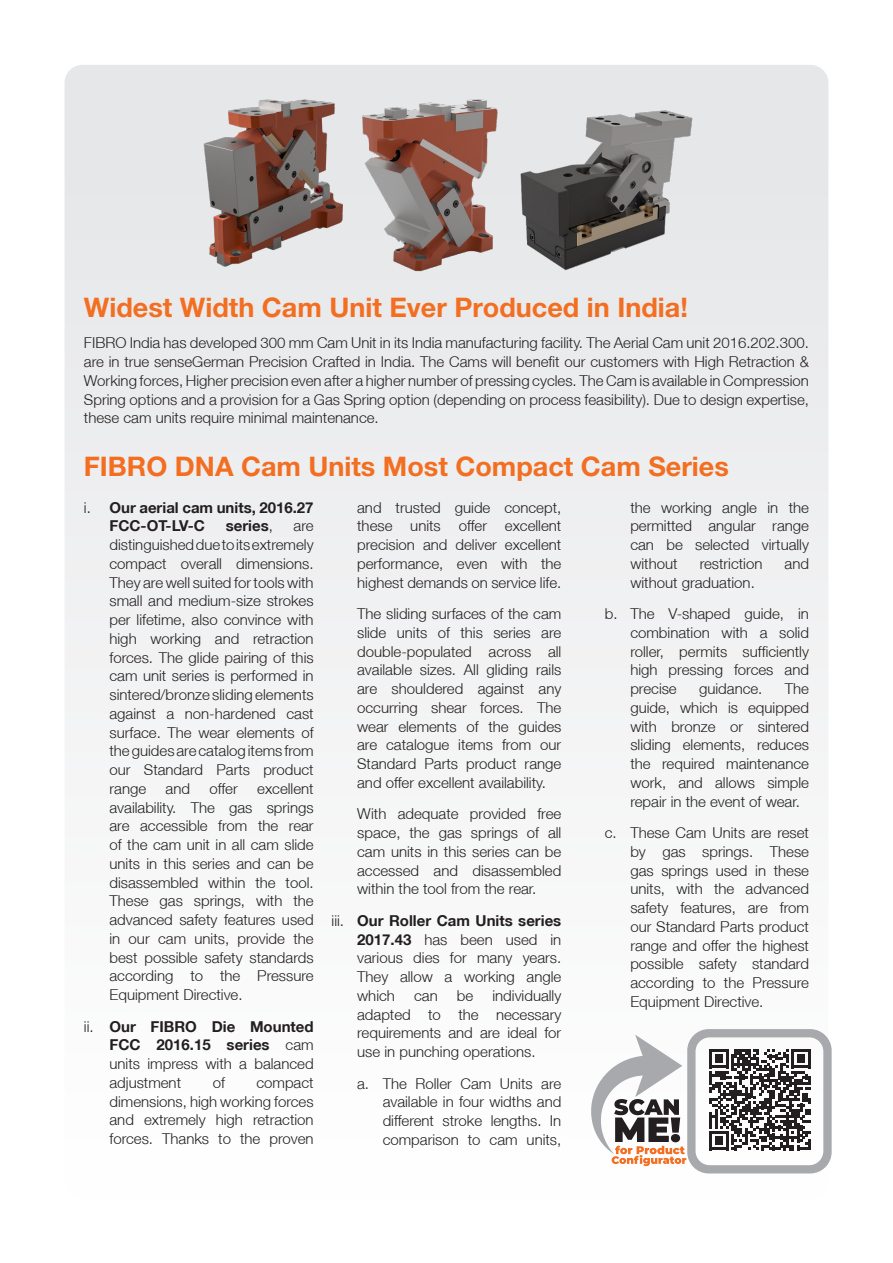
<style>
.page{position:relative;width:893px;height:1263px;background:#fff}
.page>*{position:absolute;margin:0;border:0;box-sizing:border-box;transform-origin:0 0}
.Body_copy{font:700 27px "Helvetica Neue LT Pro";color:#f36e21}
.Body_copy-2{font:300 15px/18.8px "Helvetica Neue LT";color:#231f20;text-align:justify}
.Body_copy-3{font:700 15px/18.8px "Helvetica Neue LT";color:#231f20}
.s1{font-weight:300}
.s2{font-weight:700}
</style>
<div class="page">
<div style="left:65px;top:65px;width:763px;height:1134px;background:#f2f3f4;border-radius:18px"></div>
<img style="left:190px;top:90px;width:318px;height:182px">
<img style="left:508px;top:90px;width:195px;height:181px">
<svg style="left:591px;top:1029px;width:241px;height:144px"></svg>
<p class="Body_copy" style="left:84px;top:291px;width:605px">Widest Width Cam Unit Ever Produced in India!</p>
<p class="Body_copy-2" style="left:84px;top:333px;width:726px">FIBRO India has developed 300 mm Cam Unit in its India manufacturing facility. The Aerial Cam unit 2016.202.300. are in true senseGerman Precision Crafted in India. The Cams will benefit our customers with High Retraction &amp; Working forces, Higher precision even after a higher number of pressing cycles. The Cam is available in Compression Spring options and a provision for a Gas Spring option (depending on process feasibility). Due to design expertise, these cam units require minimal maintenance.</p>
<p class="Body_copy" style="left:84px;top:450px;width:646px">FIBRO DNA Cam Units Most Compact Cam Series</p>
<p class="Body_copy-3" style="left:109px;top:497px;width:206px;text-indent:-26px"><span class="s1">i.</span> Our aerial cam units, 2016.27<br>FCC-OT-LV-C</p>
<p class="Body_copy-2" style="left:357px;top:498px;width:206px">and trusted guide concept, these units offer excellent precision and deliver excellent performance, even with the highest demands on service life.</p>
<p class="Body_copy-2" style="left:357px;top:604px;width:206px">The sliding surfaces of the cam slide units of this series are double-populated across all available sizes. All gliding rails are shouldered against any occurring shear forces. The wear elements of the guides are catalogue items from our Standard Parts product range and offer excellent availability.</p>
<p class="Body_copy-2" style="left:357px;top:804px;width:206px">With adequate provided free space, the gas springs of all cam units in this series can be accessed and disassembled within the tool from the rear.</p>
<p class="Body_copy-2" style="left:357px;top:911px;width:206px;text-indent:-26px">iii. <span class="s2">Our Roller Cam Units series 2017.43</span> has been used in various dies for many years.<br>They allow a working angle which</p>
<p class="Body_copy-2" style="left:630px;top:498px;width:180px">the working angle in the permitted angular range can be selected virtually without</p>
<p class="Body_copy-3" style="left:226px;top:516px;width:49px">series<span class="s1">,</span></p>
<p class="Body_copy-2" style="left:109px;top:516px;width:206px;text-indent:184px">are distinguished due to its extremely compact overall dimensions.<br>They are well suited for tools with small and medium-size strokes per lifetime, also convince with high working and retraction forces. The glide pairing of this cam unit series is performed in sintered/bronze sliding elements against a non-hardened cast surface. The wear elements of the guides are catalog items from our Standard Parts product range</p>
<p class="Body_copy-2" style="left:700px;top:554px;width:64px">restriction</p>
<p class="Body_copy-2" style="left:784px;top:554px;width:26px">and</p>
<p class="Body_copy-2" style="left:630px;top:573px;width:126px">without graduation.</p>
<p class="Body_copy-2" style="left:630px;top:604px;width:180px;text-indent:-26px">b. The V-shaped guide, in combination with a solid roller, permits sufficiently high pressing forces and precise</p>
<p class="Body_copy-2" style="left:630px;top:679px;width:180px;text-indent:154px">The guide, which is equipped with bronze or sintered sliding elements, reduces the required maintenance work, and allows simple repair in the event of wear.</p>
<p class="Body_copy-2" style="left:630px;top:823px;width:180px;text-indent:-26px">c. These Cam Units are reset by gas springs. These gas springs used in these units, with the advanced safety features, are from our Standard Parts product range and offer the highest possible safety standard according to the Pressure Equipment Directive.</p>
<p class="Body_copy-2" style="left:699px;top:679px;width:65px">guidance.</p>
<p class="Body_copy-2" style="left:109px;top:779px;width:206px;text-indent:148px">excellent availability. The gas springs are accessible from the rear of the cam unit in all cam slide units in this series and can be disassembled within the tool.<br>These gas springs, with the advanced safety features used in our cam units, provide the best possible safety standards according to the Pressure Equipment Directive.</p>
<p class="Body_copy-2" style="left:109px;top:1017px;width:206px;text-indent:-26px">ii. <span class="s2">Our FIBRO Die Mounted FCC 2016.15 series</span> cam units impress with a balanced adjustment</p>
<p class="Body_copy-2" style="left:166px;top:779px;width:26px">and</p>
<p class="Body_copy-2" style="left:209px;top:779px;width:30px">offer</p>
<p class="Body_copy-2" style="left:357px;top:986px;width:206px;text-indent:135px">individually adapted to the necessary requirements and are ideal for use in punching operations.</p>
<p class="Body_copy-2" style="left:383px;top:1074px;width:180px;text-indent:-26px">a. The Roller Cam Units are available in four widths and different stroke lengths. In comparison to cam units,</p>
<p class="Body_copy-2" style="left:414px;top:986px;width:25px">can</p>
<p class="Body_copy-2" style="left:457px;top:986px;width:18px">be</p>
<p class="Body_copy-2" style="left:213px;top:1073px;width:14px">of</p>
<p class="Body_copy-2" style="left:109px;top:1073px;width:206px;text-indent:147px">compact dimensions, high working forces and extremely high retraction forces. Thanks to the proven</p>
</div>
